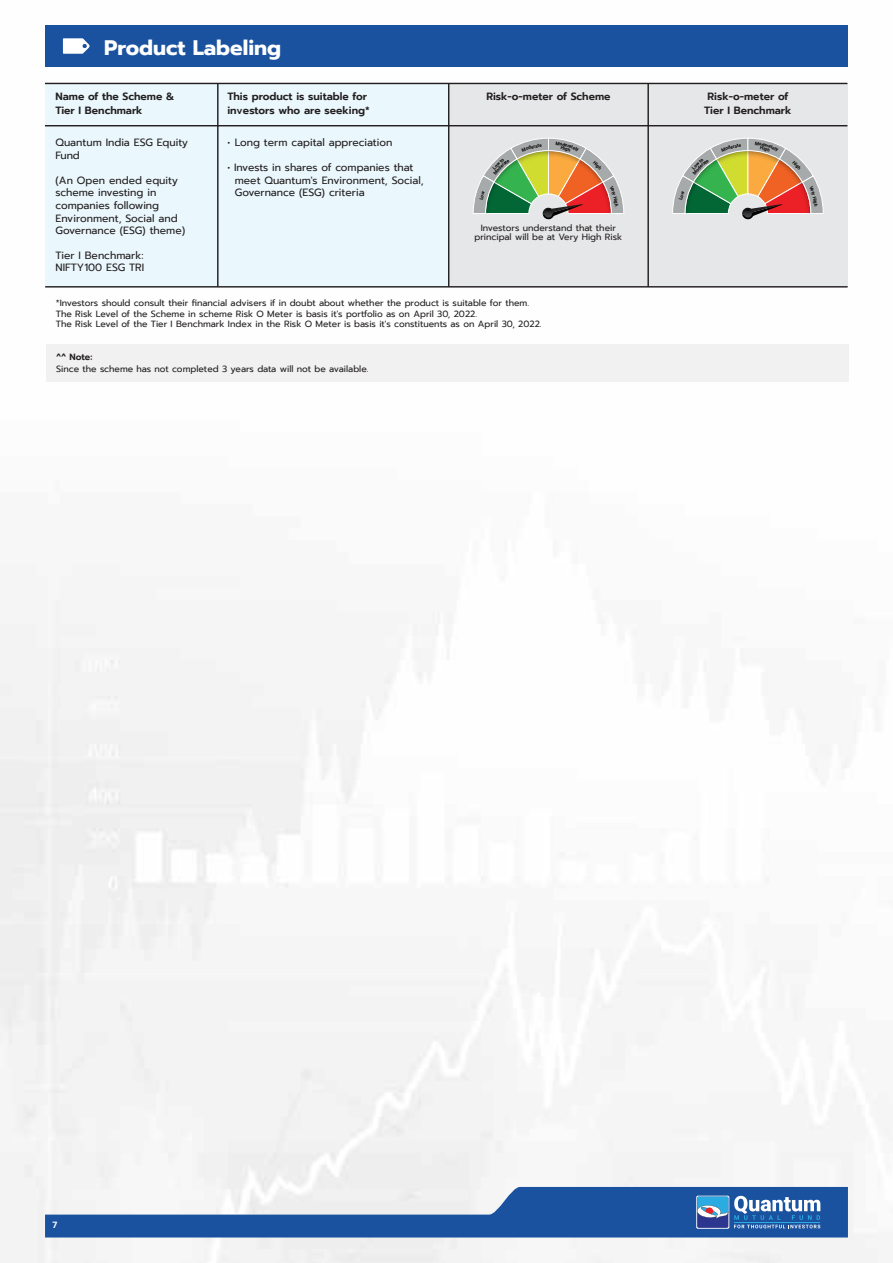
<style>
.page{position:relative;width:893px;height:1263px;background:#fff}
.page>*{position:absolute;margin:0;border:0;box-sizing:border-box;transform-origin:0 0}
.t1{font:700 21px "Prompt";color:#fff}
.t2{font:10.5px/12.6px "Prompt";color:#231f20}
.t3{font:600 10.5px/13.5px "Prompt";color:#231f20}
.t4{font:9px/10.5px "Prompt";color:#231f20}
.t5{font:600 9px "Prompt";color:#231f20}
.t6{font:600 9px "Prompt";color:#fff}
</style>
<div class="page">
<div style="left:45px;top:83px;width:404px;height:204px;background:#eaf7fc"></div>
<div style="left:449px;top:83px;width:399px;height:204px;background:#e6e7e8"></div>
<div style="left:45px;top:25px;width:803px;height:42px;background:#1a52a0"></div>
<hr style="left:45px;top:125px;width:802px;height:1px;background:#231f20">
<hr style="left:45px;top:286px;width:803px;height:2px;background:#231f20">
<hr style="left:45px;top:83px;width:802px;height:1px;background:#231f20">
<hr style="left:217px;top:83px;width:2px;height:204px;background:#231f20">
<hr style="left:448px;top:83px;width:1px;height:204px;background:#231f20">
<hr style="left:647px;top:83px;width:2px;height:204px;background:#231f20">
<svg style="left:63px;top:38px;width:27px;height:16px"></svg>
<div style="left:46px;top:344px;width:802px;height:38px;background:#f1f1f2"></div>
<svg style="left:45px;top:1187px;width:803px;height:50px"></svg>
<svg style="left:473px;top:138px;width:151px;height:82px"></svg>
<svg style="left:672px;top:138px;width:152px;height:82px"></svg>
<h1 class="t1" style="left:104px;top:32px;width:178px">Product Labeling</h1>
<p class="t3" style="left:55px;top:90px;width:120px">Name of the Scheme &amp;<br>Tier I Benchmark</p>
<p class="t3" style="left:227px;top:90px;width:144px">This product is suitable for investors who are seeking*</p>
<p class="t3" style="left:486px;top:90px;width:126px">Risk-o-meter of Scheme</p>
<p class="t2" style="left:55px;top:136px;width:134px">Quantum India ESG Equity</p>
<p class="t2" style="left:55px;top:149px;width:26px">Fund</p>
<p class="t2" style="left:55px;top:174px;width:131px">(An Open ended equity scheme investing in companies following<br>Environment, Social and<br>Governance (ESG) theme)</p>
<p class="t2" style="left:55px;top:249px;width:90px">Tier I Benchmark:<br>NIFTY100 ESG TRI</p>
<p class="t2" style="left:227px;top:136px;width:167px">• Long term capital appreciation</p>
<p class="t2" style="left:235px;top:161px;width:190px;text-indent:-7px">• Invests in shares of companies that meet Quantum's Environment, Social,<br>Governance (ESG) criteria</p>
<p class="t4" style="left:474px;top:223px;width:149px;line-height:9.4px;text-align:center">Investors understand that their principal will be at Very High Risk</p>
<p class="t4" style="left:56px;top:298px;width:487px">*Investors should consult their financial advisers if in doubt about whether the product is suitable for them.<br>The Risk Level of the Scheme in scheme Risk O Meter is basis it's portfolio as on April 30, 2022.<br>The Risk Level of the Tier I Benchmark Index in the Risk O Meter is basis it's constituents as on April 30, 2022.</p>
<p class="t5" style="left:56px;top:350px;width:38px">^^ Note:</p>
<p class="t4" style="left:56px;top:364px;width:314px">Since the scheme has not completed 3 years data will not be available.</p>
<p class="t3" style="left:704px;top:90px;width:89px;text-align:center">Risk-o-meter of<br>Tier I Benchmark</p>
<p class="t6" style="left:53px;top:1218px;width:6px">7</p>
</div>
